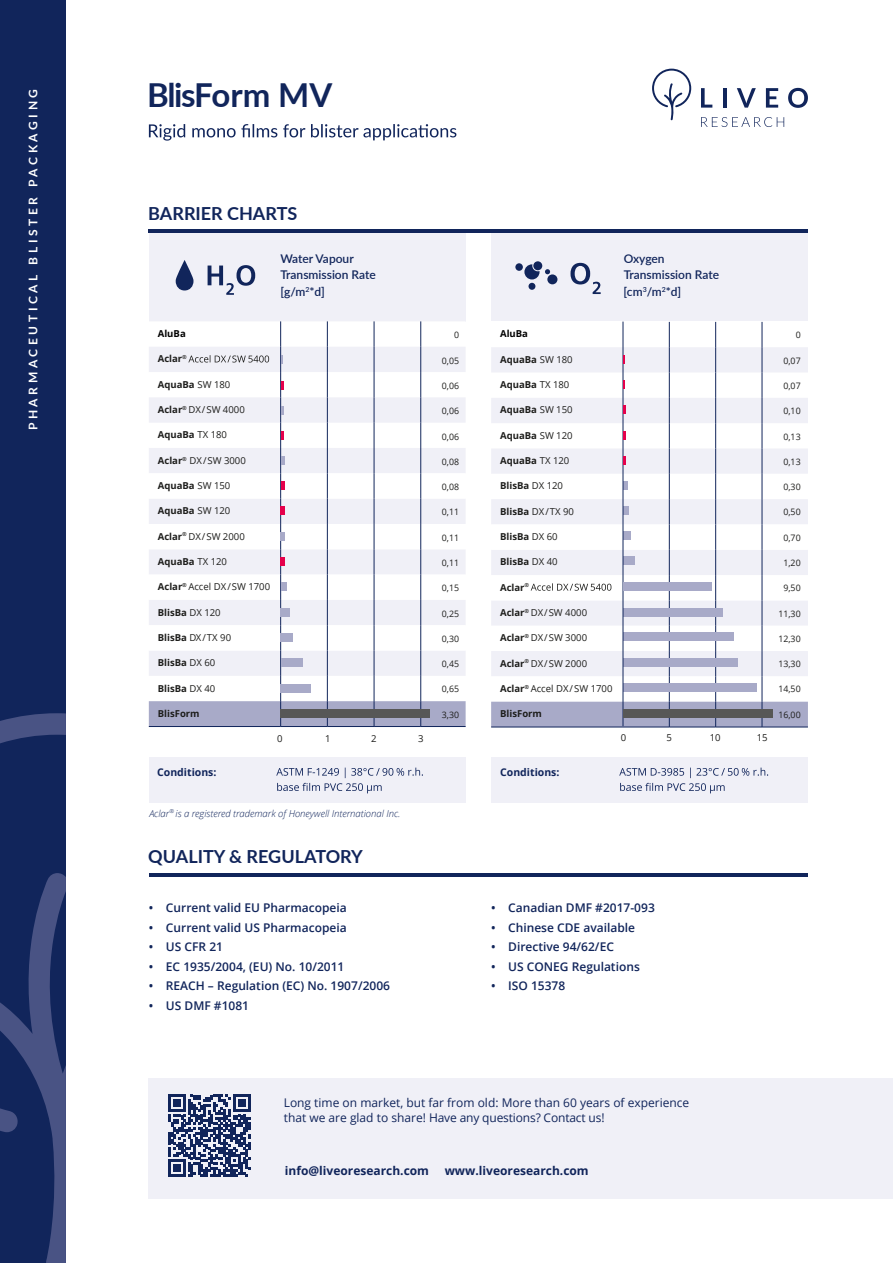
<style>
.page{position:relative;width:893px;height:1263px;background:#fff}
.page>*{position:absolute;margin:0;border:0;box-sizing:border-box;transform-origin:0 0}
.t1{font:700 33px "Lato";letter-spacing:-.045em;color:#11255b}
.t2{font:700 18px "Lato";color:#11255b}
.t3{font:600 12px "Open Sans";color:#11255b}
.t4{font:12px/14.4px "Open Sans";color:#11255b}
.t5{font:600 12px/16.5px "Lato";color:#11255b}
.t6{font:700 12px "Open Sans";color:#11255b}
.t7{font:700 12px "Lato";letter-spacing:.3em;color:#fff}
.t8{font:700 10.5px "Open Sans";color:#11255b}
.t9{font:700 9.6px "Open Sans";color:#1d1d1b}
.t10{font:9.6px "Open Sans";color:#1d1d1b}
.t11{font:italic 300 9.6px "Open Sans";color:#11255b}
.t12{font:700 9.6px "Open Sans";color:#010101}
.t13{font:8.85px "Open Sans";color:#1d1d1b}
.s1{font-weight:400}
.s2{font-weight:700}
</style>
<div class="page">
<div style="left:149px;top:1078px;width:744px;height:121px;background:#f0f0f7"></div>
<div style="left:0;top:0;width:66px;height:1263px;background:#11255b"></div>
<svg style="left:0;top:713px;width:66px;height:550px"></svg>
<div style="left:149px;top:757px;width:317px;height:45px;background:#f0f0f7"></div>
<div style="left:491px;top:757px;width:317px;height:45px;background:#f0f0f7"></div>
<svg style="left:276px;top:768px;width:147px;height:25px"></svg>
<svg style="left:619px;top:768px;width:149px;height:25px"></svg>
<div style="left:149px;top:233px;width:316px;height:88px;background:#f0f0f7"></div>
<div style="left:491px;top:233px;width:317px;height:88px;background:#f0f0f7"></div>
<svg style="left:208px;top:265px;width:47px;height:30px"></svg>
<svg style="left:176px;top:260px;width:17px;height:30px"></svg>
<svg style="left:570px;top:263px;width:31px;height:31px"></svg>
<hr style="left:149px;top:230px;width:659px;height:3px;background:#11255b">
<div style="left:547px;top:274px;width:10px;height:10px;background:#11255b;border-radius:50%"></div>
<svg style="left:533px;top:261px;width:9px;height:9px"></svg>
<svg style="left:524px;top:264px;width:26px;height:15px"></svg>
<div style="left:528px;top:283px;width:7px;height:7px;background:#11255b;border-radius:50%"></div>
<div style="left:515px;top:263px;width:8px;height:8px;background:#11255b;border-radius:50%"></div>
<hr style="left:149px;top:873px;width:659px;height:3px;background:#11255b">
<svg style="left:652px;top:69px;width:39px;height:51px"></svg>
<svg style="left:701px;top:88px;width:11px;height:20px"></svg>
<hr style="left:723px;top:88px;width:4px;height:20px;background:#11255b">
<svg style="left:737px;top:88px;width:19px;height:20px"></svg>
<svg style="left:766px;top:88px;width:12px;height:20px"></svg>
<svg style="left:788px;top:88px;width:20px;height:20px"></svg>
<svg style="left:701px;top:117px;width:83px;height:10px"></svg>
<svg style="left:149px;top:124px;width:307px;height:17px"></svg>
<hr style="left:491px;top:727px;width:132px;height:1px;background:#11255b">
<hr style="left:623px;top:727px;width:46px;height:1px;background:#11255b">
<hr style="left:669px;top:727px;width:47px;height:1px;background:#11255b">
<hr style="left:716px;top:727px;width:46px;height:1px;background:#11255b">
<hr style="left:762px;top:727px;width:46px;height:1px;background:#11255b">
<hr style="left:149px;top:726px;width:132px;height:1px;background:#11255b">
<hr style="left:281px;top:726px;width:46px;height:1px;background:#11255b">
<hr style="left:327px;top:726px;width:47px;height:1px;background:#11255b">
<hr style="left:374px;top:726px;width:47px;height:1px;background:#11255b">
<hr style="left:421px;top:726px;width:45px;height:1px;background:#11255b">
<svg style="left:168px;top:1094px;width:83px;height:83px"></svg>
<svg style="left:491px;top:322px;width:317px;height:405px"></svg>
<svg style="left:149px;top:321px;width:317px;height:405px"></svg>
<p class="t7" style="left:24px;top:430px;width:343px;rotate:-90deg">PHARMACEUTICAL BLISTER PACKAGING</p>
<h1 class="t1" style="left:147px;top:71px;width:187px">BlisForm MV</h1>
<h2 class="t2" style="left:148px;top:200px;width:151px">BARRIER CHARTS</h2>
<p class="t5" style="left:280px;top:249px;width:97px">Water Vapour<br>Transmission Rate [g/m<sup>2</sup>*d]</p>
<p class="t5" style="left:624px;top:249px;width:97px">Oxygen<br>Transmission Rate [cm<sup>3</sup>/m<sup>2</sup>*d]</p>
<p class="t12" style="left:158px;top:327px;width:29px">AluBa</p>
<p class="t9" style="left:158px;top:352px;width:31px">Aclar<sup>®</sup></p>
<p class="t9" style="left:158px;top:377px;width:74px">AquaBa <span class="s1">SW 180</span></p>
<p class="t10" style="left:158px;top:403px;width:88px"><span class="s2">Aclar</span><sup>®</sup> DX/SW 4000</p>
<p class="t9" style="left:158px;top:428px;width:71px">AquaBa <span class="s1">TX 180</span></p>
<p class="t10" style="left:158px;top:454px;width:89px"><span class="s2">Aclar</span><sup>®</sup> DX/SW 3000</p>
<p class="t9" style="left:158px;top:479px;width:74px">AquaBa <span class="s1">SW 150</span></p>
<p class="t9" style="left:158px;top:504px;width:74px">AquaBa <span class="s1">SW 120</span></p>
<p class="t10" style="left:158px;top:530px;width:88px"><span class="s2">Aclar</span><sup>®</sup> DX/SW 2000</p>
<p class="t9" style="left:158px;top:555px;width:71px">AquaBa <span class="s1">TX 120</span></p>
<p class="t10" style="left:158px;top:580px;width:114px"><span class="s2">Aclar</span><sup>®</sup> Accel DX/SW 1700</p>
<p class="t9" style="left:158px;top:605px;width:64px">BlisBa <span class="s1">DX 120</span></p>
<p class="t10" style="left:158px;top:631px;width:75px"><span class="s2">BlisBa</span> DX/TX 90</p>
<p class="t9" style="left:158px;top:656px;width:59px">BlisBa <span class="s1">DX 60</span></p>
<p class="t9" style="left:158px;top:681px;width:59px">BlisBa <span class="s1">DX 40</span></p>
<p class="t9" style="left:158px;top:707px;width:43px">BlisForm</p>
<p class="t13" style="left:454px;top:329px;width:7px">0</p>
<p class="t13" style="left:442px;top:354px;width:19px">0,05</p>
<p class="t13" style="left:442px;top:380px;width:19px">0,06</p>
<p class="t13" style="left:442px;top:405px;width:19px">0,06</p>
<p class="t13" style="left:442px;top:430px;width:19px">0,06</p>
<p class="t13" style="left:442px;top:456px;width:19px">0,08</p>
<p class="t13" style="left:442px;top:481px;width:19px">0,08</p>
<p class="t13" style="left:442px;top:506px;width:19px">0,11</p>
<p class="t13" style="left:442px;top:531px;width:19px">0,11</p>
<p class="t13" style="left:442px;top:557px;width:19px">0,11</p>
<p class="t13" style="left:442px;top:582px;width:19px">0,15</p>
<p class="t13" style="left:442px;top:607px;width:19px">0,25</p>
<p class="t13" style="left:442px;top:633px;width:19px">0,30</p>
<p class="t13" style="left:442px;top:658px;width:19px">0,45</p>
<p class="t13" style="left:442px;top:683px;width:19px">0,65</p>
<p class="t13" style="left:442px;top:708px;width:19px">3,30</p>
<p class="t12" style="left:500px;top:327px;width:29px">AluBa</p>
<p class="t9" style="left:500px;top:352px;width:74px">AquaBa <span class="s1">SW 180</span></p>
<p class="t9" style="left:500px;top:378px;width:71px">AquaBa <span class="s1">TX 180</span></p>
<p class="t9" style="left:500px;top:403px;width:74px">AquaBa <span class="s1">SW 150</span></p>
<p class="t9" style="left:500px;top:428px;width:74px">AquaBa <span class="s1">SW 120</span></p>
<p class="t9" style="left:500px;top:454px;width:71px">AquaBa <span class="s1">TX 120</span></p>
<p class="t9" style="left:500px;top:479px;width:64px">BlisBa <span class="s1">DX 120</span></p>
<p class="t10" style="left:500px;top:505px;width:75px"><span class="s2">BlisBa</span> DX/TX 90</p>
<p class="t9" style="left:500px;top:530px;width:59px">BlisBa <span class="s1">DX 60</span></p>
<p class="t9" style="left:500px;top:555px;width:59px">BlisBa <span class="s1">DX 40</span></p>
<p class="t9" style="left:500px;top:580px;width:31px">Aclar<sup>®</sup></p>
<p class="t10" style="left:500px;top:606px;width:88px"><span class="s2">Aclar</span><sup>®</sup> DX/SW 4000</p>
<p class="t10" style="left:500px;top:631px;width:88px"><span class="s2">Aclar</span><sup>®</sup> DX/SW 3000</p>
<p class="t10" style="left:500px;top:656px;width:88px"><span class="s2">Aclar</span><sup>®</sup> DX/SW 2000</p>
<p class="t10" style="left:500px;top:682px;width:114px"><span class="s2">Aclar</span><sup>®</sup> Accel DX/SW 1700</p>
<p class="t9" style="left:500px;top:707px;width:43px">BlisForm</p>
<p class="t10" style="left:277px;top:732px;width:7px">0</p>
<p class="t10" style="left:325px;top:732px;width:7px">1</p>
<p class="t10" style="left:371px;top:732px;width:7px">2</p>
<p class="t10" style="left:418px;top:732px;width:7px">3</p>
<p class="t10" style="left:621px;top:731px;width:7px">0</p>
<p class="t10" style="left:666px;top:731px;width:7px">5</p>
<p class="t10" style="left:710px;top:731px;width:12px">10</p>
<p class="t10" style="left:757px;top:731px;width:12px">15</p>
<p class="t8" style="left:157px;top:764px;width:61px">Conditions:</p>
<p class="t8" style="left:500px;top:764px;width:61px">Conditions:</p>
<p class="t13" style="left:796px;top:329px;width:7px">0</p>
<p class="t13" style="left:783px;top:354px;width:19px">0,07</p>
<p class="t13" style="left:783px;top:380px;width:19px">0,07</p>
<p class="t13" style="left:783px;top:405px;width:19px">0,10</p>
<p class="t13" style="left:783px;top:430px;width:19px">0,13</p>
<p class="t13" style="left:783px;top:456px;width:19px">0,13</p>
<p class="t13" style="left:783px;top:481px;width:19px">0,30</p>
<p class="t13" style="left:783px;top:506px;width:19px">0,50</p>
<p class="t13" style="left:783px;top:531px;width:19px">0,70</p>
<p class="t13" style="left:783px;top:557px;width:19px">1,20</p>
<p class="t13" style="left:783px;top:582px;width:19px">9,50</p>
<p class="t13" style="left:778px;top:607px;width:24px">11,30</p>
<p class="t13" style="left:778px;top:633px;width:24px">12,30</p>
<p class="t13" style="left:778px;top:658px;width:24px">13,30</p>
<p class="t13" style="left:778px;top:683px;width:24px">14,50</p>
<p class="t13" style="left:778px;top:708px;width:24px">16,00</p>
<p class="t11" style="left:149px;top:806px;width:253px">Aclar<sup>®</sup> is a registered trademark of Honeywell International Inc.</p>
<h2 class="t2" style="left:148px;top:843px;width:216px">QUALITY &amp; REGULATORY</h2>
<p class="t3" style="left:149px;top:899px;width:199px">• Current valid EU Pharmacopeia</p>
<p class="t3" style="left:149px;top:919px;width:199px">• Current valid US Pharmacopeia</p>
<p class="t3" style="left:149px;top:938px;width:76px">• US CFR 21</p>
<p class="t3" style="left:149px;top:958px;width:197px">• EC 1935/2004, (EU) No. 10/2011</p>
<p class="t3" style="left:149px;top:977px;width:243px">• REACH – Regulation (EC) No. 1907/2006</p>
<p class="t3" style="left:149px;top:997px;width:102px">• US DMF #1081</p>
<p class="t3" style="left:491px;top:899px;width:165px">• Canadian DMF #2017-093</p>
<p class="t3" style="left:491px;top:919px;width:145px">• Chinese CDE available</p>
<p class="t3" style="left:491px;top:938px;width:124px">• Directive 94/62/EC</p>
<p class="t3" style="left:491px;top:958px;width:150px">• US CONEG Regulations</p>
<p class="t3" style="left:491px;top:977px;width:76px">• ISO 15378</p>
<p class="t4" style="left:284px;top:1095px;width:407px">Long time on market, but far from old: More than 60 years of experience that we are glad to share! Have any questions? Contact us!</p>
<p class="t6" style="left:285px;top:1162px;width:146px">info@liveoresearch.com</p>
<p class="t6" style="left:445px;top:1162px;width:146px">www.liveoresearch.com</p>
</div>
